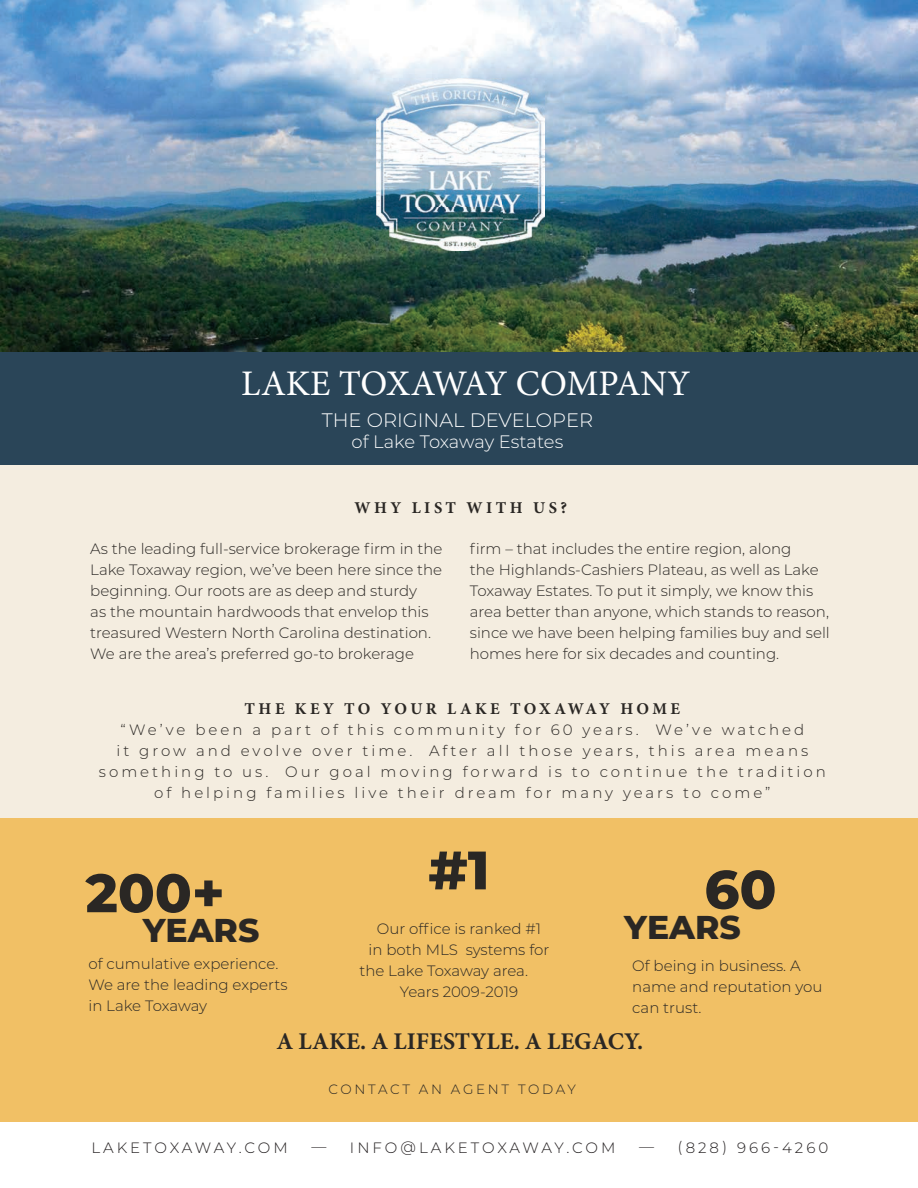
<style>
.page{position:relative;width:918px;height:1188px;background:#fff}
.page>*{position:absolute;margin:0;border:0;box-sizing:border-box;transform-origin:0 0}
.t1{font:800 60px "Montserrat";letter-spacing:.1em;color:#fff}
.t2{font:800 54px "Montserrat";color:#2a2724}
.t3{font:36px "Minion Pro";color:#fff}
.t4{font:800 33px "Montserrat";color:#2a2724}
.t5{font:700 24px "Minion Pro";color:#2a2724}
.t6{font:300 19.5px "Montserrat";color:#fff}
.t7{font:300 18px "Montserrat";color:#fff}
.t8{font:700 16.5px "Minion Pro";letter-spacing:.21em;color:#2a2724}
.t9{font:300 16.5px "Montserrat";letter-spacing:.195em;color:#fff}
.t10{font:300 15px/21px "Montserrat";color:#2a2724}
.t11{font:300 15px/21px "Montserrat";letter-spacing:.2em;color:#2a2724;text-align:center}
.t12{font:300 15px "Montserrat";letter-spacing:.2em;color:#231f20}
.t13{font:300 13.5px "Montserrat";letter-spacing:.19em;color:#2a2724}
</style>
<div class="page">
<div style="left:0;top:810px;width:918px;height:311px;background:#f1c065"></div>
<div style="left:0;top:458px;width:918px;height:359px;background:#f4ede0"></div>
<img style="left:0;top:0;width:918px;height:352px">
<img style="left:377px;top:79px;width:168px;height:172px">
<div style="left:0;top:352px;width:918px;height:112px;background:#2a4558"></div>
<h1 class="t1" style="left:209px;top:333px;width:502px">BRAND NAME</h1>
<p class="t9" style="left:382px;top:411px;width:160px">EXAMPLE.COM</p>
<h3 class="t3" style="left:241px;top:359px;width:450px">LAKE TOXAWAY COMPANY</h3>
<h3 class="t6" style="left:322px;top:407px;width:273px">THE ORIGINAL DEVELOPER</h3>
<p class="t7" style="left:352px;top:429px;width:213px">of Lake Toxaway Estates</p>
<p class="t8" style="left:355px;top:496px;width:214px">WHY LIST WITH US?</p>
<p class="t10" style="left:90px;top:537px;width:354px">As the leading full-service brokerage firm in the Lake Toxaway region, we’ve been here since the beginning. Our roots are as deep and sturdy<br>as the mountain hardwoods that envelop this treasured Western North Carolina destination.<br>We are the area’s preferred go-to brokerage</p>
<p class="t10" style="left:470px;top:537px;width:362px">firm – that includes the entire region, along<br>the Highlands-Cashiers Plateau, as well as Lake Toxaway Estates. To put it simply, we know this area better than anyone, which stands to reason, since we have been helping families buy and sell homes here for six decades and counting.</p>
<p class="t8" style="left:245px;top:697px;width:437px">THE KEY TO YOUR LAKE TOXAWAY HOME</p>
<p class="t11" style="left:99px;top:718px;width:729px">“We’ve been a part of this community for 60 years. We’ve watched<br>it grow and evolve over time. After all those years, this area means something to us. Our goal moving forward is to continue the tradition of helping families live their dream for many years to come”</p>
<h2 class="t2" style="left:86px;top:853px;width:141px">200+</h2>
<h3 class="t4" style="left:143px;top:906px;width:118px">YEARS</h3>
<p class="t10" style="left:88px;top:953px;width:201px">of cumulative experience.<br>We are the leading experts in Lake Toxaway</p>
<h2 class="t2" style="left:428px;top:831px;width:63px">#1</h2>
<p class="t10" style="left:377px;top:918px;width:166px">Our office is ranked #1</p>
<p class="t10" style="left:369px;top:939px;width:182px">in both MLS systems for</p>
<p class="t10" style="left:359px;top:960px;width:170px">the Lake Toxaway area.</p>
<p class="t10" style="left:400px;top:981px;width:120px">Years 2009-2019</p>
<h2 class="t2" style="left:704px;top:850px;width:74px">60</h2>
<h3 class="t4" style="left:624px;top:903px;width:118px">YEARS</h3>
<p class="t10" style="left:632px;top:954px;width:192px">Of being in business. A name and reputation you can trust.</p>
<h3 class="t5" style="left:276px;top:1025px;width:368px">A LAKE. A LIFESTYLE. A LEGACY.</h3>
<p class="t13" style="left:328px;top:1080px;width:249px">CONTACT AN AGENT TODAY</p>
<p class="t12" style="left:91px;top:1138px;width:198px">LAKETOXAWAY.COM</p>
<p class="t12" style="left:311px;top:1138px;width:306px">— INFO@LAKETOXAWAY.COM</p>
<p class="t12" style="left:639px;top:1138px;width:191px">— (828) 966-4260</p>
</div>
